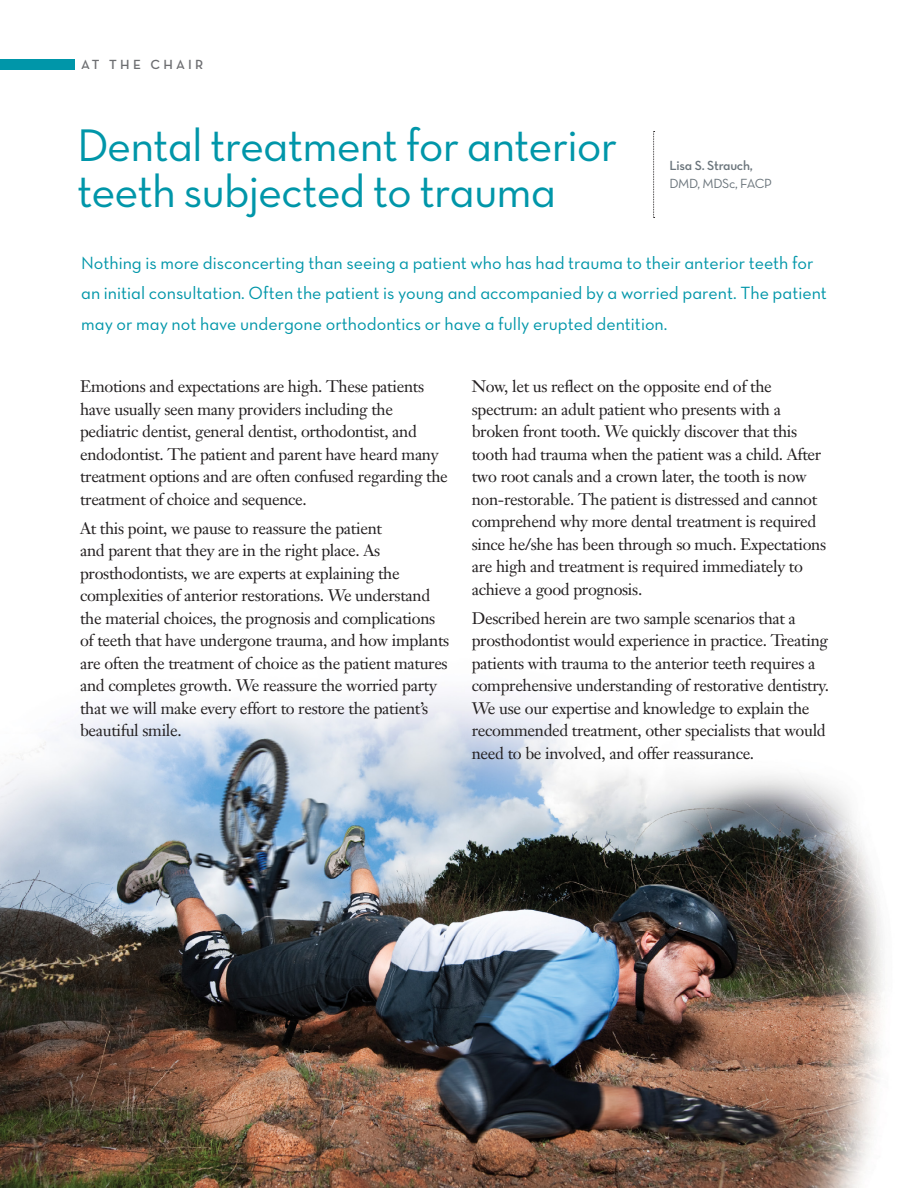
<style>
.page{position:relative;width:918px;height:1188px;background:#fff}
.page>*{position:absolute;margin:0;border:0;box-sizing:border-box;transform-origin:0 0}
.t1{font:46.5px/46.5px "Neutra Text TF Book Alt";letter-spacing:-.02em;color:#0096a9}
.t2{font:18px/30px "Neutra Text TF Book Alt";color:#0096a9}
.t3{font:16.5px/22.5px "Janson Text";letter-spacing:-.02em;color:#231f20}
.t4{font:13.5px "Neutra Text Demi Alt";letter-spacing:-.02em;color:#6a747b}
.t5{font:13.5px "Neutra Text TF Book Alt";letter-spacing:-.025em;color:#6a747b}
.t6{font:13.5px "Neutra Text Demi Alt";letter-spacing:.24em;color:#6d6e71}
</style>
<div class="page">
<img style="left:0;top:695px;width:884px;height:493px">
<div style="left:0;top:59px;width:74px;height:11px;background:#0096a9"></div>
<svg style="left:653px;top:131px;width:2px;height:87px"></svg>
<p class="t6" style="left:81px;top:56px;width:124px">AT THE CHAIR</p>
<h1 class="t1" style="left:77px;top:121px;width:542px">Dental treatment for anterior teeth subjected to trauma</h1>
<p class="t4" style="left:669px;top:157px;width:85px">Lisa S. Strauch,</p>
<p class="t5" style="left:669px;top:175px;width:104px">DMD, MDSc, FACP</p>
<p class="t2" style="left:81px;top:248px;width:747px">Nothing is more disconcerting than seeing a patient who has had trauma to their anterior teeth for an initial consultation. Often the patient is young and accompanied by a worried parent. The patient may or may not have undergone orthodontics or have a fully erupted dentition.</p>
<p class="t3" style="left:80px;top:375px;width:369px">Emotions and expectations are high. These patients have usually seen many providers including the pediatric dentist, general dentist, orthodontist, and endodontist. The patient and parent have heard many treatment options and are often confused regarding the treatment of choice and sequence.</p>
<p class="t3" style="left:80px;top:516px;width:371px">At this point, we pause to reassure the patient<br>and parent that they are in the right place. As prosthodontists, we are experts at explaining the complexities of anterior restorations. We understand the material choices, the prognosis and complications of teeth that have undergone trauma, and how implants are often the treatment of choice as the patient matures and completes growth. We reassure the worried party that we will make every effort to restore the patient’s beautiful smile.</p>
<p class="t3" style="left:472px;top:375px;width:356px">Now, let us reflect on the opposite end of the spectrum: an adult patient who presents with a broken front tooth. We quickly discover that this tooth had trauma when the patient was a child. After two root canals and a crown later, the tooth is now non-restorable. The patient is distressed and cannot comprehend why more dental treatment is required since he/she has been through so much. Expectations are high and treatment is required immediately to achieve a good prognosis.</p>
<p class="t3" style="left:472px;top:607px;width:359px">Described herein are two sample scenarios that a prosthodontist would experience in practice. Treating patients with trauma to the anterior teeth requires a comprehensive understanding of restorative dentistry.<br>We use our expertise and knowledge to explain the recommended treatment, other specialists that would need to be involved, and offer reassurance.</p>
</div>
